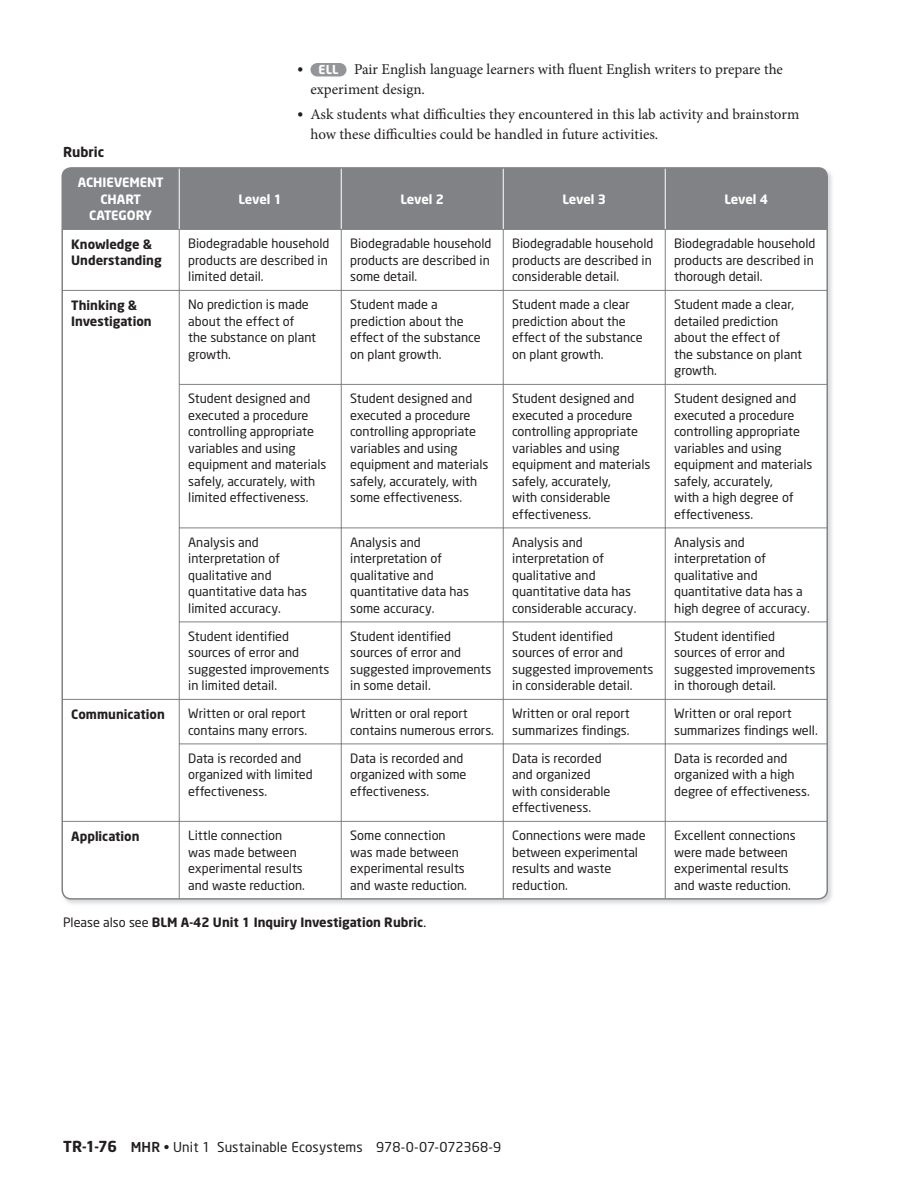
<style>
.page{position:relative;width:918px;height:1188px;background:#fff}
.page>*{position:absolute;margin:0;border:0;box-sizing:border-box;transform-origin:0 0}
.t1{font:15px/19.5px "Minion Pro";color:#231f20}
.t2{font:13.5px "Neo Sans";letter-spacing:.005em;color:#231f20}
.t3{font:700 13.5px "Neo Sans";color:#231f20}
.t4{font:12.75px/16.5px "Neo Sans";color:#231f20}
.t5{font:700 12.75px/16.5px "Neo Sans";color:#231f20}
.t6{font:700 12.75px/16.5px "Neo Sans";letter-spacing:-.01em;color:#fff;text-align:center}
.s1{font-size:16.5px}
.s2{font-family:"Neo Sans";font-weight:700;font-size:12.15px;color:#fff}
.s3{font-weight:400}
.s4{font-family:"Minion Pro";font-weight:400;font-size:15px}
.s5{font-weight:700;font-size:15px}
.s6{font-weight:500}
</style>
<div class="page">
<div style="left:310px;top:63px;width:36px;height:13px;background:#939598;border-radius:7px"></div>
<div style="left:62px;top:168px;width:765px;height:61px;background:#808285"></div>
<hr style="left:179px;top:168px;width:1px;height:61px;background:#fff">
<hr style="left:341px;top:168px;width:1px;height:61px;background:#fff">
<hr style="left:503px;top:168px;width:1px;height:61px;background:#fff">
<hr style="left:665px;top:168px;width:1px;height:61px;background:#fff">
<svg style="left:62px;top:229px;width:765px;height:670px"></svg>
<p class="t3" style="left:63px;top:147px;width:43px">Rubric</p>
<p class="t6" style="left:78px;top:176px;width:88px">ACHIEVEMENT<br>CHART<br>CATEGORY</p>
<p class="t1" style="left:310px;top:61px;width:474px;text-indent:-14px"><span class="s1">•</span> <span class="s2">ELL</span> Pair English language learners with fluent English writers to prepare the experiment design.</p>
<p class="t1" style="left:310px;top:106px;width:490px;text-indent:-14px"><span class="s1">•</span> Ask students what difficulties they encountered in this lab activity and brainstorm how these difficulties could be handled in future activities.</p>
<p class="t6" style="left:238px;top:192px;width:45px">Level 1</p>
<p class="t6" style="left:400px;top:192px;width:45px">Level 2</p>
<p class="t6" style="left:562px;top:192px;width:45px">Level 3</p>
<p class="t6" style="left:724px;top:192px;width:45px">Level 4</p>
<p class="t5" style="left:71px;top:237px;width:92px">Knowledge &amp;<br>Understanding</p>
<p class="t4" style="left:188px;top:237px;width:143px">Biodegradable household products are described in limited detail.</p>
<p class="t4" style="left:350px;top:237px;width:143px">Biodegradable household products are described in some detail.</p>
<p class="t4" style="left:512px;top:237px;width:143px">Biodegradable household products are described in considerable detail.</p>
<p class="t4" style="left:674px;top:237px;width:143px">Biodegradable household products are described in thorough detail.</p>
<p class="t5" style="left:71px;top:298px;width:82px">Thinking &amp;<br>Investigation</p>
<p class="t4" style="left:188px;top:298px;width:129px">No prediction is made about the effect of the substance on plant growth.</p>
<p class="t4" style="left:350px;top:298px;width:132px">Student made a prediction about the effect of the substance on plant growth.</p>
<p class="t4" style="left:512px;top:298px;width:132px">Student made a clear prediction about the effect of the substance on plant growth.</p>
<p class="t4" style="left:674px;top:298px;width:129px">Student made a clear, detailed prediction about the effect of the substance on plant growth.</p>
<p class="t4" style="left:188px;top:392px;width:140px">Student designed and executed a procedure controlling appropriate variables and using equipment and materials safely, accurately, with limited effectiveness.</p>
<p class="t4" style="left:350px;top:392px;width:140px">Student designed and executed a procedure controlling appropriate variables and using equipment and materials safely, accurately, with some effectiveness.</p>
<p class="t4" style="left:512px;top:392px;width:140px">Student designed and executed a procedure controlling appropriate variables and using equipment and materials safely, accurately,<br>with considerable effectiveness.</p>
<p class="t4" style="left:674px;top:392px;width:140px">Student designed and executed a procedure controlling appropriate variables and using equipment and materials safely, accurately,<br>with a high degree of effectiveness.</p>
<p class="t4" style="left:188px;top:535px;width:120px">Analysis and interpretation of qualitative and quantitative data has limited accuracy.</p>
<p class="t4" style="left:350px;top:535px;width:120px">Analysis and interpretation of qualitative and quantitative data has some accuracy.</p>
<p class="t4" style="left:512px;top:535px;width:126px">Analysis and interpretation of qualitative and quantitative data has considerable accuracy.</p>
<p class="t4" style="left:674px;top:535px;width:137px">Analysis and interpretation of qualitative and quantitative data has a high degree of accuracy.</p>
<p class="t4" style="left:188px;top:629px;width:143px">Student identified sources of error and suggested improvements in limited detail.</p>
<p class="t4" style="left:350px;top:629px;width:143px">Student identified sources of error and suggested improvements in some detail.</p>
<p class="t4" style="left:512px;top:629px;width:143px">Student identified sources of error and suggested improvements in considerable detail.</p>
<p class="t4" style="left:674px;top:629px;width:143px">Student identified sources of error and suggested improvements in thorough detail.</p>
<p class="t5" style="left:71px;top:707px;width:95px">Communication</p>
<p class="t4" style="left:188px;top:707px;width:120px">Written or oral report contains many errors.</p>
<p class="t4" style="left:350px;top:707px;width:145px">Written or oral report contains numerous errors.</p>
<p class="t4" style="left:512px;top:707px;width:119px">Written or oral report summarizes findings.</p>
<p class="t4" style="left:674px;top:707px;width:145px">Written or oral report summarizes findings well.</p>
<p class="t4" style="left:188px;top:751px;width:126px">Data is recorded and organized with limited effectiveness.</p>
<p class="t4" style="left:350px;top:751px;width:118px">Data is recorded and organized with some effectiveness.</p>
<p class="t4" style="left:512px;top:751px;width:100px">Data is recorded and organized with considerable effectiveness.</p>
<p class="t4" style="left:674px;top:751px;width:137px">Data is recorded and organized with a high degree of effectiveness.</p>
<p class="t5" style="left:71px;top:829px;width:70px">Application</p>
<p class="t4" style="left:188px;top:829px;width:118px">Little connection was made between experimental results and waste reduction.</p>
<p class="t4" style="left:350px;top:829px;width:118px">Some connection was made between experimental results and waste reduction.</p>
<p class="t4" style="left:512px;top:829px;width:135px">Connections were made between experimental results and waste reduction.</p>
<p class="t4" style="left:674px;top:829px;width:123px">Excellent connections were made between experimental results and waste reduction.</p>
<p class="t5" style="left:63px;top:915px;width:365px"><span class="s3">Please also see</span> BLM A-42 Unit 1 Inquiry Investigation Rubric<span class="s4">.</span></p>
<p class="t2" style="left:63px;top:1142px;width:440px"><span class="s5">TR-1-76</span> <span class="s6">MHR</span> • Unit 1 Sustainable Ecosystems 978-0-07-072368-9</p>
</div>
